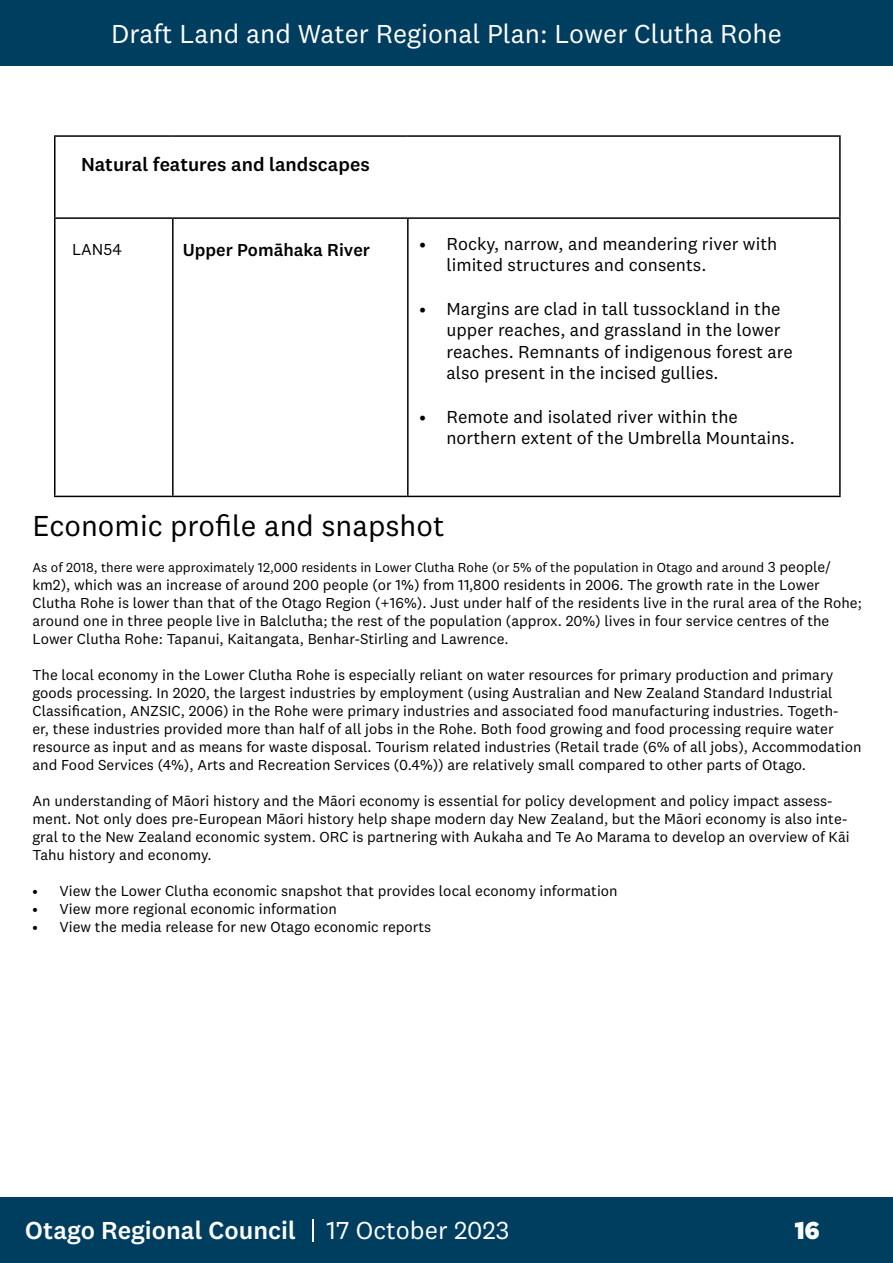
<style>
.page{position:relative;width:893px;height:1263px;background:#fff}
.page>*{position:absolute;margin:0;border:0;box-sizing:border-box;transform-origin:0 0}
.t1{font:30px "National 2";color:#000}
.t2{font:27px "National 2";color:#fff}
.t3{font:500 25.5px "National 2";color:#fff}
.t4{font:800 25.5px "National 2";color:#fff}
.t5{font:500 19.5px "National 2";color:#000}
.t6{font:18px/21.6px "National 2";color:#000}
.t7{font:500 18px "National 2";color:#000}
.t8{font:16.5px "National 2";color:#000}
.t9{font:15px/18px "National 2";color:#000}
.t10{font:13.5px "National 2";color:#000}
.s1{font-size:15px}
.s2{font-weight:400}
</style>
<div class="page">
<div style="left:0;top:0;width:893px;height:65px;background:#003e60"></div>
<div style="left:0;top:1198px;width:893px;height:65px;background:#003e60"></div>
<hr style="left:312px;top:1219px;width:2px;height:23px;background:#fff">
<hr style="left:54px;top:135px;width:119px;height:2px;background:#000">
<hr style="left:54px;top:137px;width:2px;height:80px;background:#000">
<hr style="left:173px;top:135px;width:235px;height:2px;background:#000">
<hr style="left:408px;top:135px;width:433px;height:2px;background:#000">
<hr style="left:839px;top:137px;width:2px;height:80px;background:#000">
<hr style="left:54px;top:217px;width:119px;height:2px;background:#000">
<hr style="left:54px;top:219px;width:2px;height:277px;background:#000">
<hr style="left:173px;top:217px;width:235px;height:2px;background:#000">
<hr style="left:172px;top:219px;width:2px;height:277px;background:#000">
<hr style="left:408px;top:217px;width:433px;height:2px;background:#000">
<hr style="left:407px;top:219px;width:2px;height:277px;background:#000">
<hr style="left:839px;top:219px;width:2px;height:277px;background:#000">
<hr style="left:54px;top:496px;width:119px;height:1px;background:#000">
<hr style="left:173px;top:496px;width:235px;height:1px;background:#000">
<hr style="left:408px;top:496px;width:433px;height:1px;background:#000">
<h2 class="t2" style="left:111px;top:18px;width:672px">Draft Land and Water Regional Plan: Lower Clutha Rohe</h2>
<h3 class="t5" style="left:81px;top:152px;width:290px">Natural features and landscapes</h3>
<p class="t8" style="left:72px;top:239px;width:51px">LAN54</p>
<p class="t7" style="left:183px;top:239px;width:189px">Upper Pomāhaka River</p>
<p class="t6" style="left:446px;top:233px;width:332px;text-indent:-27px">• Rocky, narrow, and meandering river with limited structures and consents.</p>
<p class="t6" style="left:446px;top:298px;width:348px;text-indent:-27px">• Margins are clad in tall tussockland in the upper reaches, and grassland in the lower reaches. Remnants of indigenous forest are also present in the incised gullies.</p>
<p class="t6" style="left:446px;top:406px;width:350px;text-indent:-27px">• Remote and isolated river within the northern extent of the Umbrella Mountains.</p>
<h1 class="t1" style="left:32px;top:508px;width:414px">Economic profile and snapshot</h1>
<p class="t10" style="left:32px;top:559px;width:800px">As of 2018, there were approximately 12,000 residents in Lower Clutha Rohe (or 5% of the population in Otago and around <span class="s1">3 people/</span></p>
<p class="t9" style="left:32px;top:576px;width:831px">km2), which was an increase of around 200 people (or 1%) from 11,800 residents in 2006. The growth rate in the Lower Clutha Rohe is lower than that of the Otago Region (+16%). Just under half of the residents live in the rural area of the Rohe; around one in three people live in Balclutha; the rest of the population (approx. 20%) lives in four service centres of the Lower Clutha Rohe: Tapanui, Kaitangata, Benhar-Stirling and Lawrence.</p>
<p class="t9" style="left:32px;top:666px;width:830px">The local economy in the Lower Clutha Rohe is especially reliant on water resources for primary production and primary goods processing. In 2020, the largest industries by employment (using Australian and New Zealand Standard Industrial Classification, ANZSIC, 2006) in the Rohe were primary industries and associated food manufacturing industries. Togeth-<br>er, these industries provided more than half of all jobs in the Rohe. Both food growing and food processing require water resource as input and as means for waste disposal. Tourism related industries (Retail trade (6% of all jobs), Accommodation and Food Services (4%), Arts and Recreation Services (0.4%)) are relatively small compared to other parts of Otago.</p>
<p class="t9" style="left:32px;top:792px;width:819px">An understanding of Māori history and the Māori economy is essential for policy development and policy impact assess&shy;ment. Not only does pre-European Māori history help shape modern day New Zealand, but the Māori economy is also inte&shy;gral to the New Zealand economic system. ORC is partnering with Aukaha and Te Ao Marama to develop an overview of Kāi Tahu history and economy.</p>
<p class="t9" style="left:32px;top:882px;width:587px">• View the Lower Clutha economic snapshot that provides local economy information</p>
<p class="t9" style="left:32px;top:900px;width:306px">• View more regional economic information</p>
<p class="t9" style="left:32px;top:918px;width:400px">• View the media release for new Otago economic reports</p>
<h3 class="t3" style="left:25px;top:1214px;width:486px">Otago Regional Council <span class="s2">17 October 2023</span></h3>
<h3 class="t4" style="left:795px;top:1214px;width:26px">16</h3>
</div>
